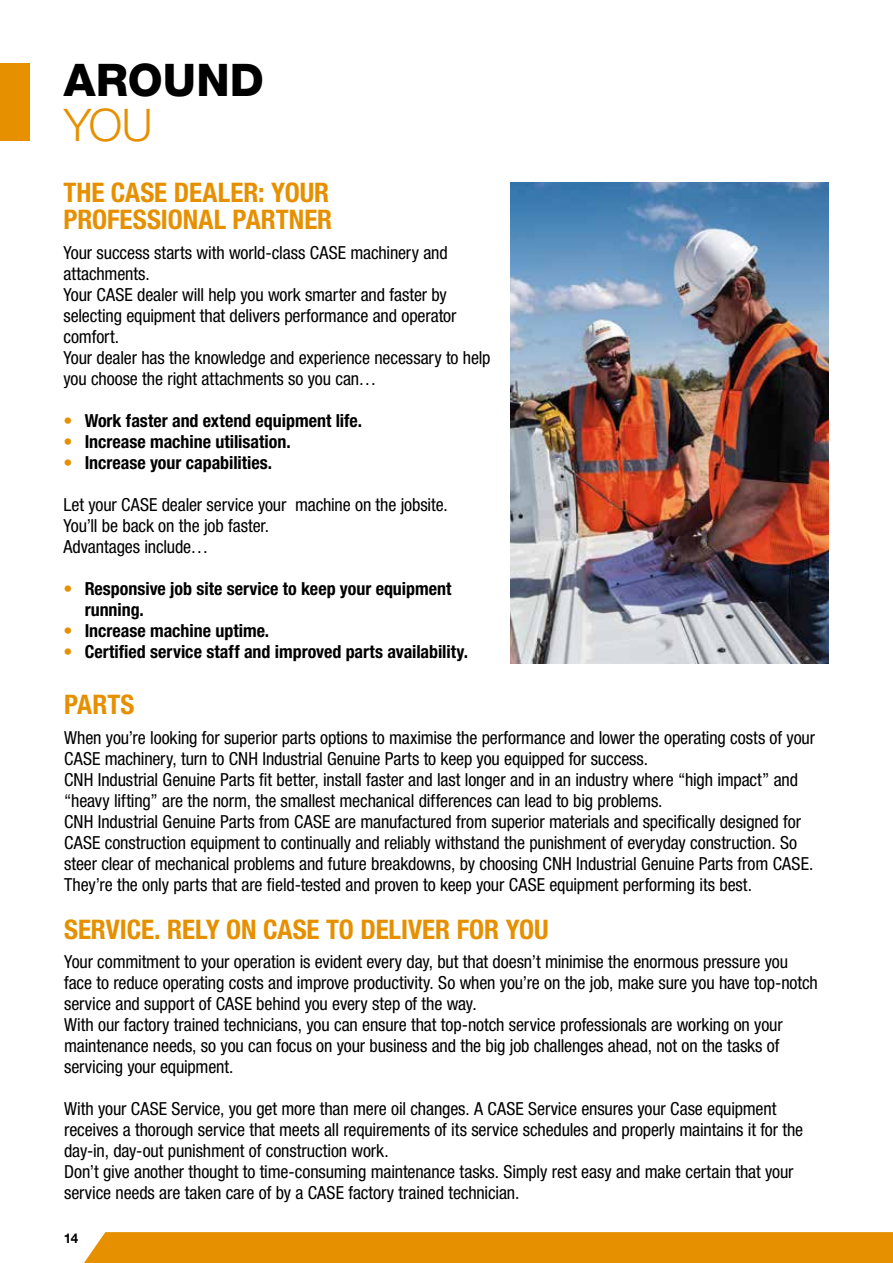
<style>
.page{position:relative;width:893px;height:1263px;background:#fff}
.page>*{position:absolute;margin:0;border:0;box-sizing:border-box;transform-origin:0 0}
.t1{font:800 45px "Helvetica Neue LT Pro";letter-spacing:.005em;color:#000}
.t2{font:300 45px "Helvetica Neue LT Pro";color:#e69000}
.t3{font:700 condensed 27px/27px "Helvetica Neue LT Std";color:#e69000}
.t4{font:condensed 18px/21px "Helvetica Neue LT Std";letter-spacing:-.005em;color:#000}
.t5{font:700 condensed 18px/21px "Helvetica Neue LT Std";color:#000}
.t6{font:700 13.5px "Helvetica Neue LT Std";color:#000}
.s1{font-weight:400;color:#e69000}
</style>
<div class="page">
<div style="left:84px;top:1232px;width:809px;height:31px;background:#e69000"></div>
<img style="left:511px;top:183px;width:318px;height:480px">
<div style="left:0;top:64px;width:30px;height:77px;background:#e69000"></div>
<h1 class="t1" style="left:64px;top:53px;width:202px">AROUND</h1>
<h1 class="t2" style="left:64px;top:97px;width:91px">YOU</h1>
<h2 class="t3" style="left:63px;top:179px;width:270px">THE CASE DEALER: YOUR<br>PROFESSIONAL PARTNER</h2>
<p class="t4" style="left:63px;top:242px;width:429px">Your success starts with world-class CASE machinery and attachments.<br>Your CASE dealer will help you work smarter and faster by selecting equipment that delivers performance and operator comfort.<br>Your dealer has the knowledge and experience necessary to help you choose the right attachments so you can…</p>
<p class="t5" style="left:63px;top:410px;width:300px"><span class="s1">•</span> Work faster and extend equipment life.</p>
<p class="t5" style="left:63px;top:431px;width:229px"><span class="s1">•</span> Increase machine utilisation.</p>
<p class="t5" style="left:63px;top:452px;width:210px"><span class="s1">•</span> Increase your capabilities.</p>
<p class="t4" style="left:63px;top:494px;width:386px">Let your CASE dealer service your machine on the jobsite.<br>You’ll be back on the job faster.<br>Advantages include…</p>
<p class="t5" style="left:85px;top:578px;width:368px;text-indent:-21px"><span class="s1">•</span> Responsive job site service to keep your equipment running.</p>
<p class="t5" style="left:63px;top:620px;width:207px"><span class="s1">•</span> Increase machine uptime.</p>
<p class="t5" style="left:63px;top:641px;width:406px"><span class="s1">•</span> Certified service staff and improved parts availability.</p>
<h2 class="t3" style="left:64px;top:691px;width:72px">PARTS</h2>
<p class="t4" style="left:64px;top:727px;width:752px">When you’re looking for superior parts options to maximise the performance and lower the operating costs of your CASE machinery, turn to CNH Industrial Genuine Parts to keep you equipped for success.<br>CNH Industrial Genuine Parts fit better, install faster and last longer and in an industry where “high impact” and “heavy lifting” are the norm, the smallest mechanical differences can lead to big problems.<br>CNH Industrial Genuine Parts from CASE are manufactured from superior materials and specifically designed for CASE construction equipment to continually and reliably withstand the punishment of everyday construction. So steer clear of mechanical problems and future breakdowns, by choosing CNH Industrial Genuine Parts from CASE.<br>They’re the only parts that are field-tested and proven to keep your CASE equipment performing its best.</p>
<h2 class="t3" style="left:64px;top:915px;width:486px">SERVICE. RELY ON CASE TO DELIVER FOR YOU</h2>
<p class="t4" style="left:64px;top:951px;width:755px">Your commitment to your operation is evident every day, but that doesn’t minimise the enormous pressure you face to reduce operating costs and improve productivity. So when you’re on the job, make sure you have top-notch service and support of CASE behind you every step of the way.<br>With our factory trained technicians, you can ensure that top-notch service professionals are working on your maintenance needs, so you can focus on your business and the big job challenges ahead, not on the tasks of servicing your equipment.</p>
<p class="t4" style="left:64px;top:1098px;width:741px">With your CASE Service, you get more than mere oil changes. A CASE Service ensures your Case equipment receives a thorough service that meets all requirements of its service schedules and properly maintains it for the day-in, day-out punishment of construction work.<br>Don’t give another thought to time-consuming maintenance tasks. Simply rest easy and make certain that your service needs are taken care of by a CASE factory trained technician.</p>
<p class="t6" style="left:64px;top:1229px;width:16px">14</p>
</div>
